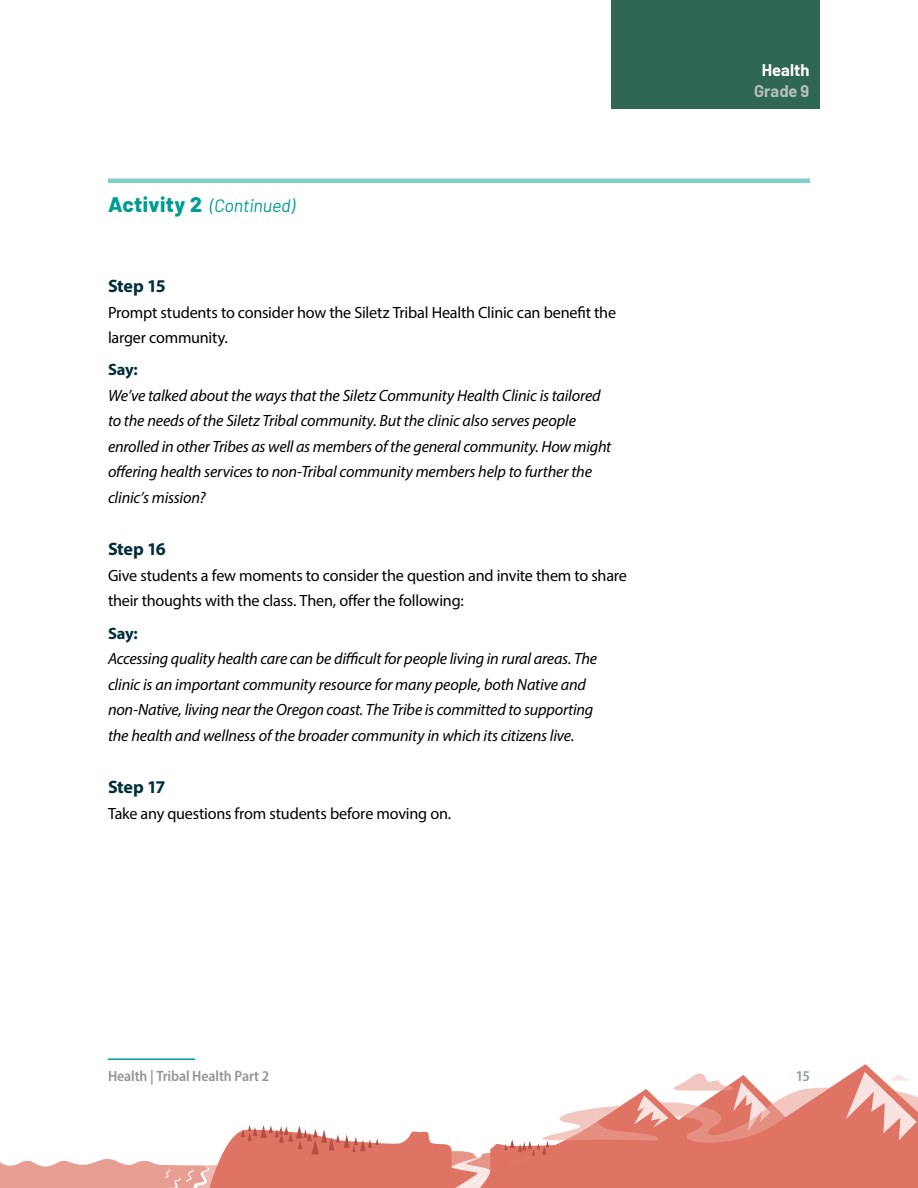
<style>
.page{position:relative;width:918px;height:1188px;background:#fff}
.page>*{position:absolute;margin:0;border:0;box-sizing:border-box;transform-origin:0 0}
.t1{font:italic 18px "Barlow";letter-spacing:-.01em;color:#009c94}
.Activity_Subhead{font:700 18px "Myriad Pro";letter-spacing:-.02em;color:#002f3d}
.Say_Statements{font:700 16.5px "Myriad Pro";letter-spacing:-.02em;color:#002f3d}
.t2{font:700 16.5px "Barlow";color:#fff}
.t3{font:700 16.5px "Barlow";color:#b3bfb8}
.Body{font:italic 16.35px/25.5px "Myriad Pro";letter-spacing:-.015em;color:#000}
.Body-2{font:16.35px/25.5px "Myriad Pro";letter-spacing:-.015em;color:#000}
.t4{font:600 semi-condensed 15px "Myriad Pro";letter-spacing:-.01em;color:#939598}
.t5{font:600 semi-condensed 15px "Myriad Pro";color:#8ba096}
.s1{font-weight:800;font-style:normal;font-size:21px}
</style>
<div class="page">
<hr style="left:108px;top:179px;width:702px;height:4px;background:#80cec9">
<hr style="left:108px;top:1058px;width:87px;height:2px;background:#009c94">
<svg style="left:0;top:1159px;width:205px;height:29px"></svg>
<svg style="left:205px;top:1064px;width:669px;height:124px"></svg>
<svg style="left:241px;top:1125px;width:138px;height:29px"></svg>
<svg style="left:438px;top:1072px;width:480px;height:116px"></svg>
<div style="left:612px;top:0;width:208px;height:108px;background:#306754"></div>
<p class="t1" style="left:108px;top:192px;width:189px"><span class="s1">Activity 2</span> (Continued)</p>
<p class="Activity_Subhead" style="left:108px;top:274px;width:59px">Step 15</p>
<p class="Body-2" style="left:108px;top:299px;width:510px">Prompt students to consider how the Siletz Tribal Health Clinic can benefit the larger community.</p>
<p class="Say_Statements" style="left:108px;top:359px;width:31px">Say:</p>
<p class="Body" style="left:108px;top:382px;width:505px">We’ve talked about the ways that the Siletz Community Health Clinic is tailored to the needs of the Siletz Tribal community. But the clinic also serves people enrolled in other Tribes as well as members of the general community. How might offering health services to non-Tribal community members help to further the clinic’s mission?</p>
<p class="Activity_Subhead" style="left:108px;top:538px;width:59px">Step 16</p>
<p class="Body-2" style="left:108px;top:562px;width:521px">Give students a few moments to consider the question and invite them to share their thoughts with the class. Then, offer the following:</p>
<p class="Say_Statements" style="left:108px;top:622px;width:31px">Say:</p>
<p class="Body" style="left:108px;top:646px;width:491px">Accessing quality health care can be difficult for people living in rural areas. The clinic is an important community resource for many people, both Native and non-Native, living near the Oregon coast. The Tribe is committed to supporting the health and wellness of the broader community in which its citizens live.</p>
<p class="Activity_Subhead" style="left:108px;top:775px;width:59px">Step 17</p>
<p class="Body-2" style="left:108px;top:800px;width:345px">Take any questions from students before moving on.</p>
<p class="t2" style="left:762px;top:58px;width:49px">Health</p>
<p class="t3" style="left:754px;top:79px;width:57px">Grade 9</p>
<p class="t4" style="left:108px;top:1066px;width:163px">Health | Tribal Health Part 2</p>
<p class="t5" style="left:796px;top:1066px;width:16px">15</p>
</div>
